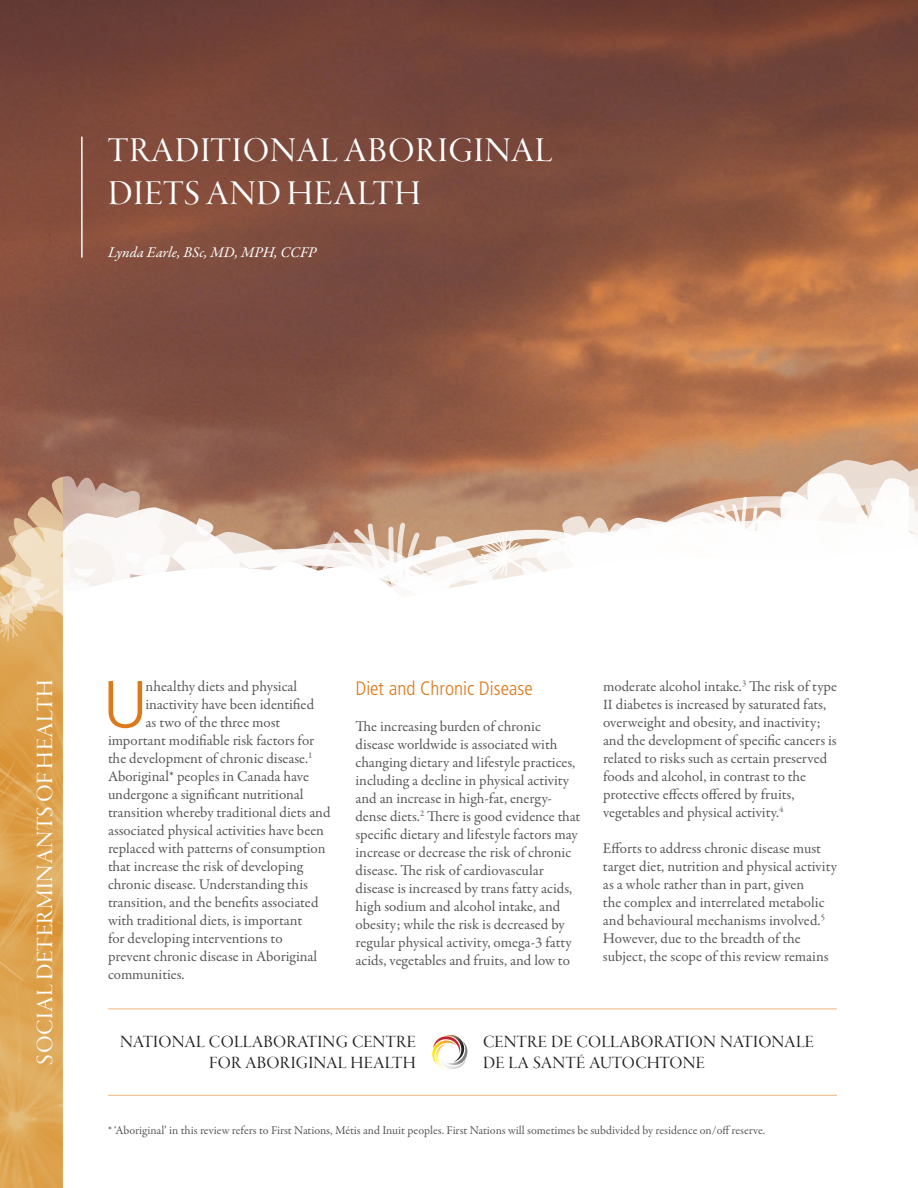
<style>
.page{position:relative;width:918px;height:1188px;background:#fff}
.page>*{position:absolute;margin:0;border:0;box-sizing:border-box;transform-origin:0 0}
.BODY{font:300 66.45px "Frutiger";color:#de791b}
.fact_sheet_title{font:36px/43.2px "Garamond Premr Pro Disp";letter-spacing:.02em;color:#fff}
.t1{font:24px "Garamond Premr Pro Disp";letter-spacing:.02em;color:#fff}
.SUBTITLE{font:300 condensed 19.5px "Frutiger";color:#de791b}
.t2{font:17.7px/21.3px "Garamond Premr Pro Disp";letter-spacing:.01em;color:#231f20;text-align:right}
.BODY-2{font:15px/18px "Garamond Premr Pro";color:#57585a}
.BODY-3{font:italic 15px "Garamond Premr Pro";color:#fff}
.footnotes{font:12px "Garamond Premr Pro";color:#57585a}
.s1{font-size:14.25px}
</style>
<div class="page">
<img style="left:0;top:0;width:918px;height:488px">
<svg style="left:432px;top:1035px;width:36px;height:34px"></svg>
<hr style="left:108px;top:1009px;width:729px;height:1px;background:#efb580">
<hr style="left:108px;top:1095px;width:729px;height:1px;background:#efb580">
<svg style="left:585px;top:459px;width:333px;height:29px;background:#caa387"></svg>
<svg style="left:337px;top:488px;width:581px;height:84px"></svg>
<svg style="left:337px;top:545px;width:201px;height:48px"></svg>
<svg style="left:0;top:877px;width:63px;height:311px;background:#dea554"></svg>
<svg style="left:0;top:476px;width:337px;height:96px"></svg>
<svg style="left:0;top:527px;width:155px;height:350px"></svg>
<hr style="left:81px;top:137px;width:2px;height:121px;background:#fff">
<p class="fact_sheet_title" style="left:108px;top:130px;width:446px">TRADITIONAL ABORIGINAL<br>DIETS AND HEALTH</p>
<p class="BODY-3" style="left:108px;top:243px;width:210px">Lynda Earle, BSc, MD, MPH, CCFP</p>
<p class="t1" style="left:32px;top:1065px;width:387px;rotate:-90deg">SOCIAL DETERMINANTS OF HEALTH</p>
<p class="BODY-2" style="left:146px;top:678px;width:153px">nhealthy diets and physical</p>
<p class="BODY-2" style="left:146px;top:696px;width:170px">inactivity have been identified</p>
<p class="BODY-2" style="left:146px;top:714px;width:136px">as two of the three most</p>
<p class="BODY-2" style="left:108px;top:732px;width:208px">important modifiable risk factors for</p>
<p class="BODY-2" style="left:108px;top:750px;width:206px">the development of chronic disease.<sup>1</sup></p>
<p class="BODY-2" style="left:108px;top:768px;width:202px">Aboriginal* peoples in Canada have</p>
<p class="BODY-2" style="left:108px;top:786px;width:197px">undergone a significant nutritional</p>
<p class="BODY-2" style="left:108px;top:804px;width:224px">transition whereby traditional diets and</p>
<p class="BODY-2" style="left:108px;top:822px;width:217px">associated physical activities have been</p>
<p class="BODY-2" style="left:108px;top:840px;width:219px">replaced with patterns of consumption</p>
<p class="BODY-2" style="left:108px;top:858px;width:196px">that increase the risk of developing</p>
<p class="BODY-2" style="left:108px;top:876px;width:202px">chronic disease. Understanding this</p>
<p class="BODY-2" style="left:108px;top:894px;width:212px">transition, and the benefits associated</p>
<p class="BODY-2" style="left:108px;top:912px;width:196px">with traditional diets, is important</p>
<p class="BODY-2" style="left:108px;top:930px;width:176px">for developing interventions to</p>
<p class="BODY-2" style="left:108px;top:948px;width:211px">prevent chronic disease in Aboriginal</p>
<p class="BODY-2" style="left:108px;top:966px;width:78px">communities.</p>
<p class="BODY" style="left:103px;top:667px;width:46px">U</p>
<p class="SUBTITLE" style="left:356px;top:677px;width:179px">Diet and Chronic Disease</p>
<p class="BODY-2" style="left:356px;top:718px;width:226px">The increasing burden of chronic disease worldwide is associated with changing dietary and lifestyle practices, including a decline in physical activity and an increase in high-fat, energy&shy;dense diets.<sup>2</sup> There is good evidence that specific dietary and lifestyle factors may increase or decrease the risk of chronic disease. The risk of cardiovascular disease is increased by trans fatty acids, high sodium and alcohol intake, and obesity; while the risk is decreased by regular physical activity, omega-3 fatty acids, vegetables and fruits, and low to</p>
<p class="BODY-2" style="left:603px;top:678px;width:236px">moderate alcohol intake.<sup>3</sup> The risk of type <span class="s1">II</span> diabetes is increased by saturated fats, overweight and obesity, and inactivity; and the development of specific cancers is related to risks such as certain preserved foods and alcohol, in contrast to the protective effects offered by fruits, vegetables and physical activity.<sup>4</sup></p>
<p class="BODY-2" style="left:603px;top:840px;width:236px">Efforts to address chronic disease must target diet, nutrition and physical activity as a whole rather than in part, given<br>the complex and interrelated metabolic and behavioural mechanisms involved.<sup>5<br></sup>However, due to the breadth of the subject, the scope of this review remains</p>
<p class="t2" style="left:120px;top:1032px;width:297px">NATIONAL COLLABORATING CENTRE<br>FOR ABORIGINAL HEALTH</p>
<p class="t2" style="left:483px;top:1032px;width:332px">CENTRE DE COLLABORATION NATIONALE</p>
<p class="t2" style="left:483px;top:1053px;width:223px">DE LA SANTÉ AUTOCHTONE</p>
<p class="footnotes" style="left:108px;top:1123px;width:659px">* ‘Aboriginal’ in this review refers to First Nations, Métis and Inuit peoples. First Nations will sometimes be subdivided by residence on/off reserve.</p>
</div>
